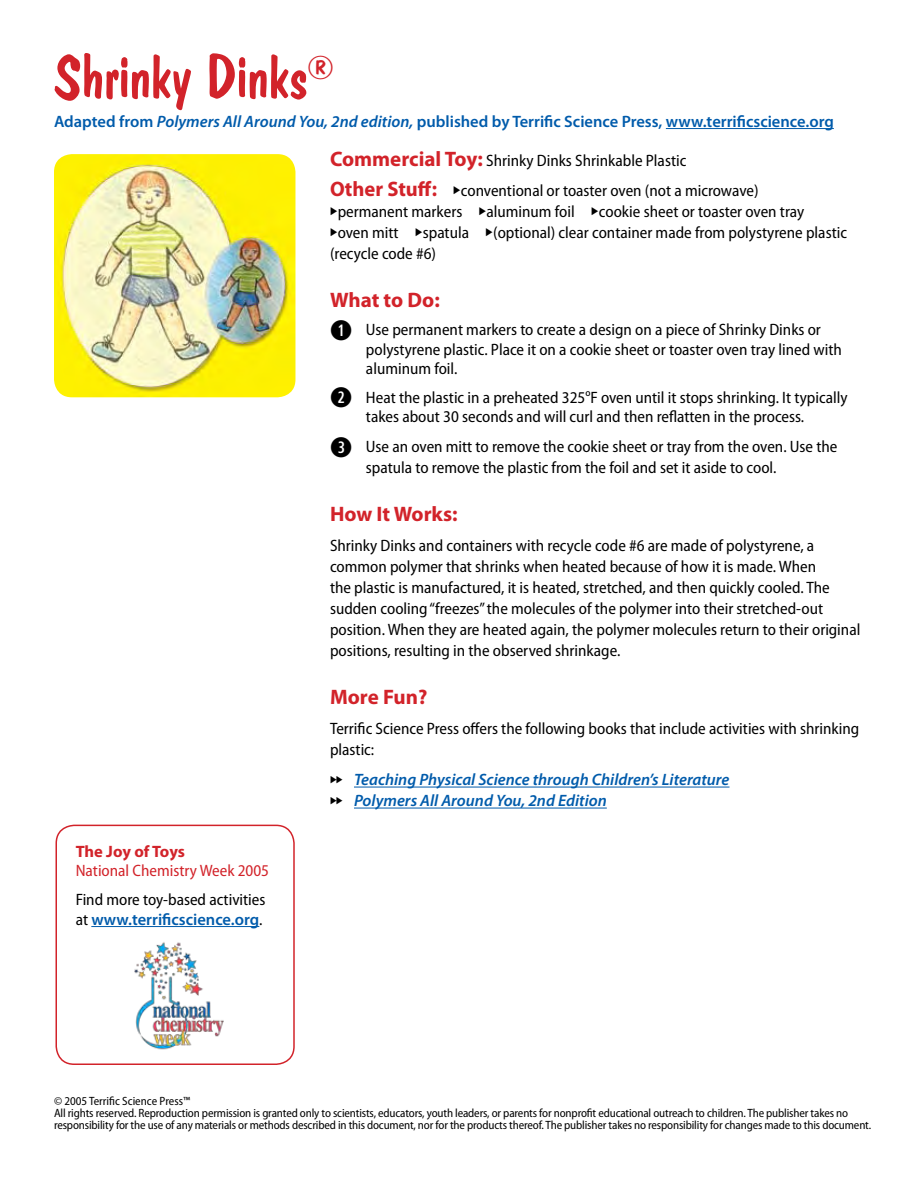
<style>
.page{position:relative;width:918px;height:1188px;background:#fff}
.page>*{position:absolute;margin:0;border:0;box-sizing:border-box;transform-origin:0 0}
.t1{font:60px "Dom Casual D";color:#d2232a}
.t2{font:700 21px "Myriad Pro";letter-spacing:-.005em;color:#d2232a}
.t3{font:semi-condensed 16.5px/21px "Myriad Pro";color:#000}
.t4{font:600 16.5px "Myriad Pro";color:#005bab}
.t5{font:italic 600 16.5px/21px "Myriad Pro";color:#005bab}
.t6{font:semi-condensed 16.5px/19.8px "Myriad Pro";color:#d2232a}
.t7{font:semi-condensed 12px/12px "Myriad Pro";letter-spacing:-.01em;color:#000}
.s1{font-style:italic}
.s2{font-weight:700;font-stretch:normal;font-size:21px;color:#d2232a}
.s3{font-family:"Combi Numerals Pro";font-weight:700;font-stretch:normal;font-size:27px}
.s4{font-weight:700;font-stretch:normal}
.s5{font-weight:600;font-stretch:normal;color:#005bab}
</style>
<div class="page">
<hr style="left:91px;top:926px;width:168px;height:1px;background:#005bab">
<div style="left:56px;top:825px;width:239px;height:240px;border:2px solid #d2232a;border-radius:18px"></div>
<img style="left:134px;top:942px;width:90px;height:108px">
<hr style="left:666px;top:128px;width:168px;height:1px;background:#005bab">
<hr style="left:354px;top:787px;width:376px;height:1px;background:#005bab">
<hr style="left:354px;top:808px;width:253px;height:1px;background:#005bab">
<img style="left:54px;top:154px;width:241px;height:243px">
<p class="t1" style="left:54px;top:42px;width:281px">Shrinky Dinks<sup>®</sup></p>
<p class="t4" style="left:54px;top:111px;width:781px">Adapted from <span class="s1">Polymers All Around You, 2nd edition,</span> published by Terrific Science Press, www.terrificscience.org</p>
<p class="t3" style="left:330px;top:146px;width:430px;line-height:30px"><span class="s2">Commercial Toy:</span> Shrinky Dinks Shrinkable Plastic<br><span class="s2">Other Stuff:</span> conventional or toaster oven (not a microwave)</p>
<p class="t3" style="left:338px;top:201px;width:126px">permanent markers</p>
<p class="t3" style="left:487px;top:201px;width:90px">aluminum foil</p>
<p class="t3" style="left:599px;top:201px;width:207px">cookie sheet or toaster oven tray</p>
<p class="t3" style="left:338px;top:222px;width:62px">oven mitt</p>
<p class="t3" style="left:423px;top:222px;width:48px">spatula</p>
<p class="t3" style="left:493px;top:222px;width:355px">(optional) clear container made from polystyrene plastic</p>
<p class="t3" style="left:330px;top:243px;width:108px">(recycle code #6)</p>
<p class="t2" style="left:330px;top:286px;width:111px">What to Do:</p>
<p class="t3" style="left:366px;top:320px;width:477px;line-height:19.5px;text-indent:-36px"><span class="s3">q</span> Use permanent markers to create a design on a piece of Shrinky Dinks or polystyrene plastic. Place it on a cookie sheet or toaster oven tray lined with aluminum foil.</p>
<p class="t3" style="left:330px;top:388px;width:519px;line-height:19.5px;text-align:center"><span class="s3">w</span> Heat the plastic in a preheated 325<sup>º</sup>F oven until it stops shrinking. It typically takes about 30 seconds and will curl and then reflatten in the process.</p>
<p class="t3" style="left:366px;top:437px;width:473px;text-indent:-36px"><span class="s3">e</span> Use an oven mitt to remove the cookie sheet or tray from the oven. Use the spatula to remove the plastic from the foil and set it aside to cool.</p>
<p class="t2" style="left:330px;top:501px;width:129px">How It Works:</p>
<p class="t3" style="left:330px;top:536px;width:532px">Shrinky Dinks and containers with recycle code #6 are made of polystyrene, a common polymer that shrinks when heated because of how it is made. When<br>the plastic is manufactured, it is heated, stretched, and then quickly cooled. The sudden cooling “freezes” the molecules of the polymer into their stretched-out position. When they are heated again, the polymer molecules return to their original positions, resulting in the observed shrinkage.</p>
<p class="t2" style="left:330px;top:684px;width:99px">More Fun?</p>
<p class="t3" style="left:330px;top:719px;width:531px">Terrific Science Press offers the following books that include activities with shrinking plastic:</p>
<p class="t5" style="left:354px;top:769px;width:377px">Teaching Physical Science through Children’s Literature<br>Polymers All Around You, 2nd Edition</p>
<p class="t6" style="left:76px;top:841px;width:195px"><span class="s4">The Joy of Toys<br></span>National Chemistry Week 2005</p>
<p class="t3" style="left:76px;top:890px;width:191px;line-height:19.8px">Find more toy-based activities at <span class="s5">www.terrificscience.org</span>.</p>
<p class="t7" style="left:54px;top:1095px;width:819px">© 2005 Terrific Science Press™<br>All rights reserved. Reproduction permission is granted only to scientists, educators, youth leaders, or parents for nonprofit educational outreach to children. The publisher takes no responsibility for the use of any materials or methods described in this document, nor for the products thereof. The publisher takes no responsibility for changes made to this document.</p>
</div>
